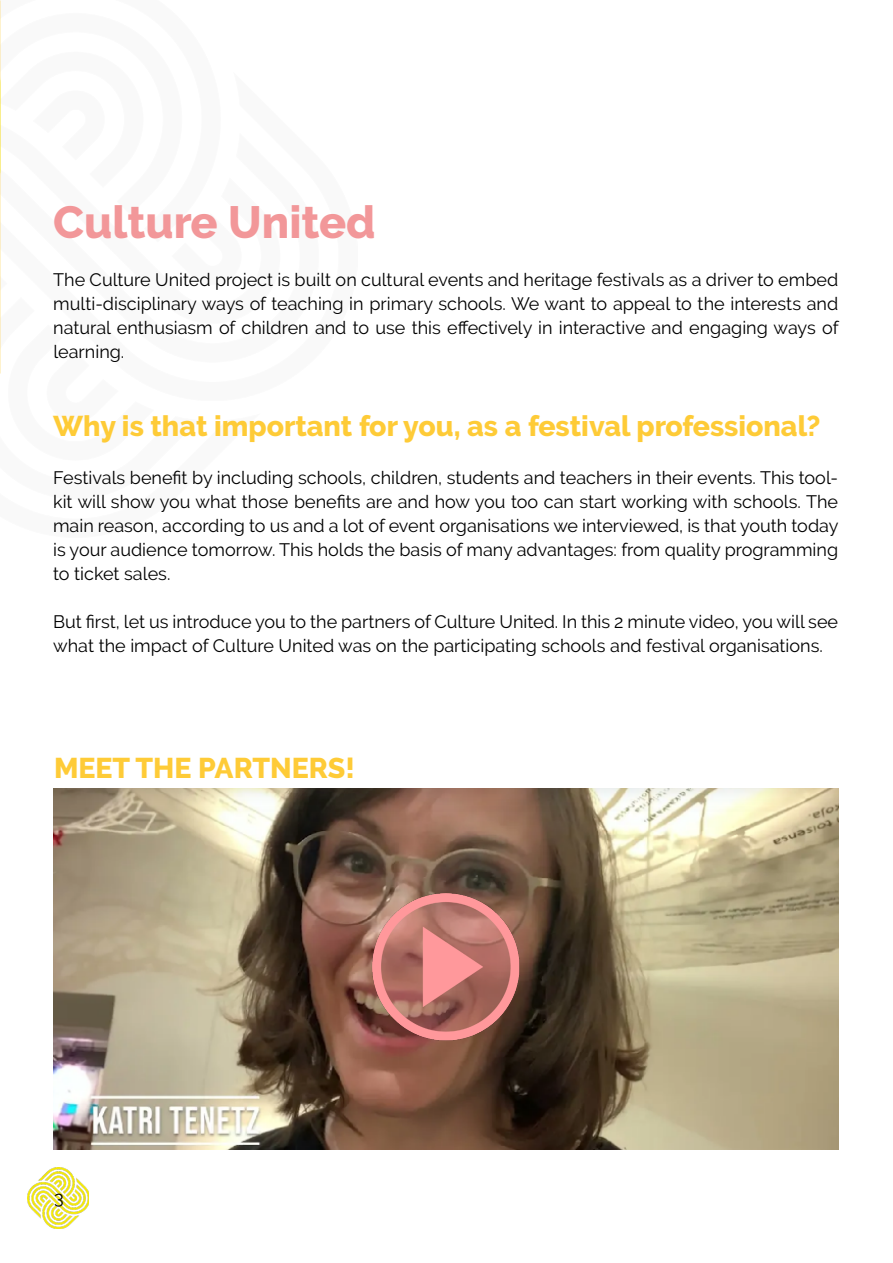
<style>
.page{position:relative;width:893px;height:1263px;background:#fff}
.page>*{position:absolute;margin:0;border:0;box-sizing:border-box;transform-origin:0 0}
.t1{font:800 45px "Raleway";color:#f29799}
.t2{font:800 28.5px "Raleway";color:#fecb37}
.t3{font:18px/24px "Raleway";color:#000;text-align:justify}
</style>
<div class="page">
<img style="left:28px;top:1167px;width:61px;height:62px">
<img style="left:53px;top:789px;width:785px;height:360px">
<img style="left:370px;top:890px;width:153px;height:153px">
<img style="left:0;top:0;width:1px;height:364px">
<h1 class="t1" style="left:53px;top:196px;width:324px">Culture United</h1>
<p class="t3" style="left:53px;top:267px;width:787px">The Culture United project is built on cultural events and heritage festivals as a driver to embed multi-disciplinary ways of teaching in primary schools. We want to appeal to the interests and natural enthusiasm of children and to use this effectively in interactive and engaging ways of learning.</p>
<h2 class="t2" style="left:53px;top:410px;width:769px">Why is that important for you, as a festival professional?</h2>
<p class="t3" style="left:53px;top:465px;width:787px">Festivals benefit by including schools, children, students and teachers in their events. This tool&shy;kit will show you what those benefits are and how you too can start working with schools. The main reason, according to us and a lot of event organisations we interviewed, is that youth today is your audience tomorrow. This holds the basis of many advantages: from quality programming to ticket sales.</p>
<p class="t3" style="left:53px;top:609px;width:787px">But first, let us introduce you to the partners of Culture United. In this 2 minute video, you will see what the impact of Culture United was on the participating schools and festival organisations.</p>
<h2 class="t2" style="left:54px;top:751px;width:302px">MEET THE PARTNERS!</h2>
<p class="t3" style="left:54px;top:1185px;width:11px">3</p>
</div>
